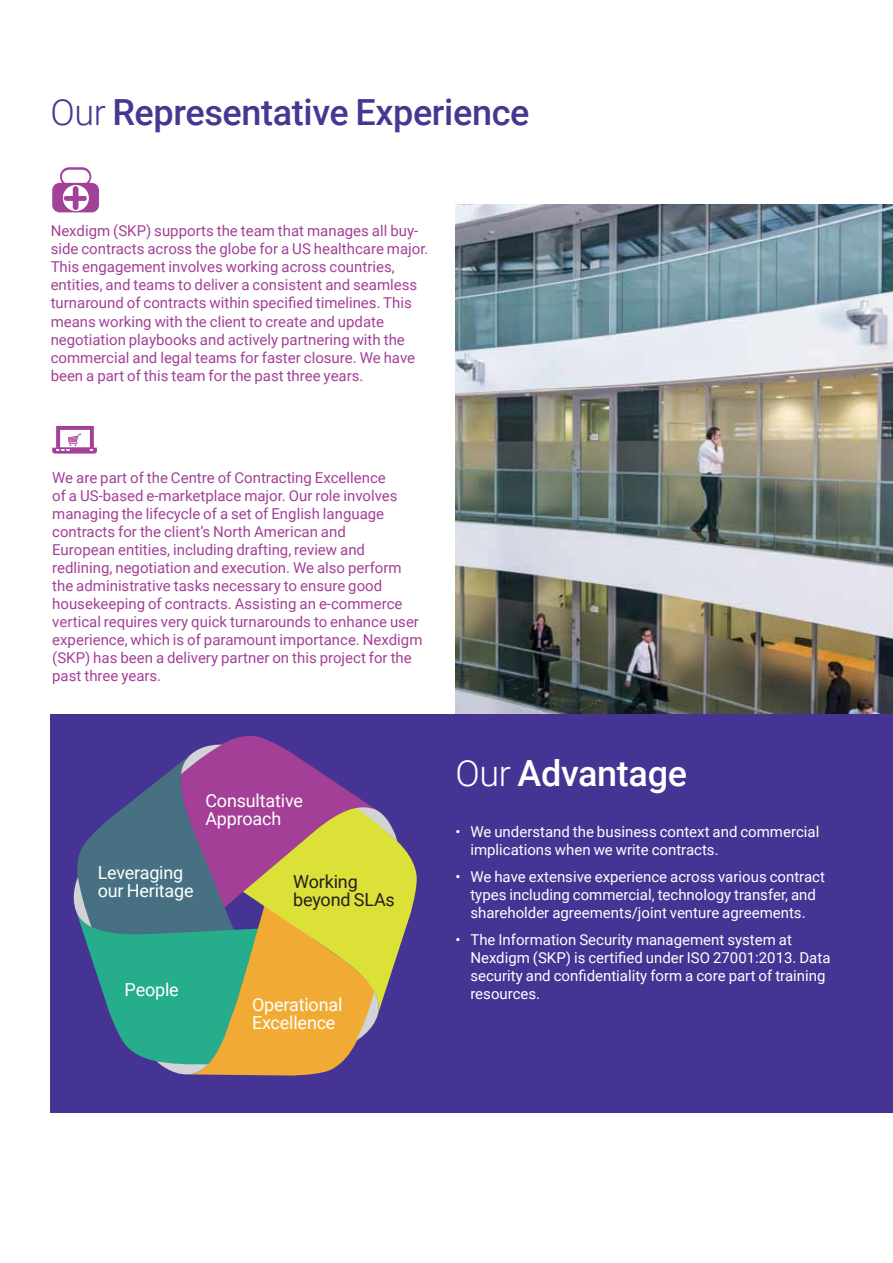
<style>
.page{position:relative;width:893px;height:1263px;background:#fff}
.page>*{position:absolute;margin:0;border:0;box-sizing:border-box;transform-origin:0 0}
.t1{font:500 36px "Roboto";letter-spacing:-.01em;color:#483693}
.t2{font:500 36px "Roboto";letter-spacing:-.01em;color:#fff}
.t3{font:18px/18px "Roboto";letter-spacing:-.01em;color:#fff}
.t4{font:18px/18px "Roboto";letter-spacing:-.01em;color:#231f20}
.t5{font:15px/18px "Roboto";color:#a43f97}
.t6{font:15px/18px "Roboto";color:#fff}
.s1{font-weight:300}
</style>
<div class="page">
<img style="left:455px;top:204px;width:438px;height:510px">
<div style="left:51px;top:714px;width:842px;height:399px;background:#463494"></div>
<svg style="left:74px;top:736px;width:343px;height:339px"></svg>
<svg style="left:52px;top:426px;width:45px;height:28px"></svg>
<svg style="left:52px;top:167px;width:47px;height:45px"></svg>
<h1 class="t1" style="left:50px;top:87px;width:481px"><span class="s1">Our</span> Representative Experience</h1>
<p class="t5" style="left:51px;top:222px;width:379px">Nexdigm (SKP) supports the team that manages all buy&shy;side contracts across the globe for a US healthcare major.<br>This engagement involves working across countries, entities, and teams to deliver a consistent and seamless turnaround of contracts within specified timelines. This means working with the client to create and update negotiation playbooks and actively partnering with the commercial and legal teams for faster closure. We have been a part of this team for the past three years.</p>
<p class="t5" style="left:52px;top:468px;width:372px">We are part of the Centre of Contracting Excellence<br>of a US-based e-marketplace major. Our role involves managing the lifecycle of a set of English language contracts for the client’s North American and<br>European entities, including drafting, review and redlining, negotiation and execution. We also perform the administrative tasks necessary to ensure good housekeeping of contracts. Assisting an e-commerce vertical requires very quick turnarounds to enhance user experience, which is of paramount importance. Nexdigm (SKP) has been a delivery partner on this project for the past three years.</p>
<p class="t3" style="left:205px;top:790px;width:99px">Consultative<br>Approach</p>
<p class="t3" style="left:98px;top:862px;width:97px">Leveraging our Heritage</p>
<p class="t4" style="left:293px;top:871px;width:103px">Working beyond SLAs</p>
<p class="t3" style="left:125px;top:979px;width:56px">People</p>
<p class="t3" style="left:252px;top:994px;width:92px">Operational<br>Excellence</p>
<h1 class="t2" style="left:455px;top:747px;width:233px"><span class="s1">Our</span> Advantage</h1>
<p class="t6" style="left:470px;top:822px;width:350px;text-indent:-15px">• We understand the business context and commercial implications when we write contracts.</p>
<p class="t6" style="left:455px;top:867px;width:371px;text-align:center">• We have extensive experience across various contract types including commercial, technology transfer, and shareholder agreements/joint venture agreements.</p>
<p class="t6" style="left:470px;top:930px;width:362px;text-indent:-15px">• The Information Security management system at Nexdigm (SKP) is certified under ISO 27001:2013. Data security and confidentiality form a core part of training resources.</p>
</div>
